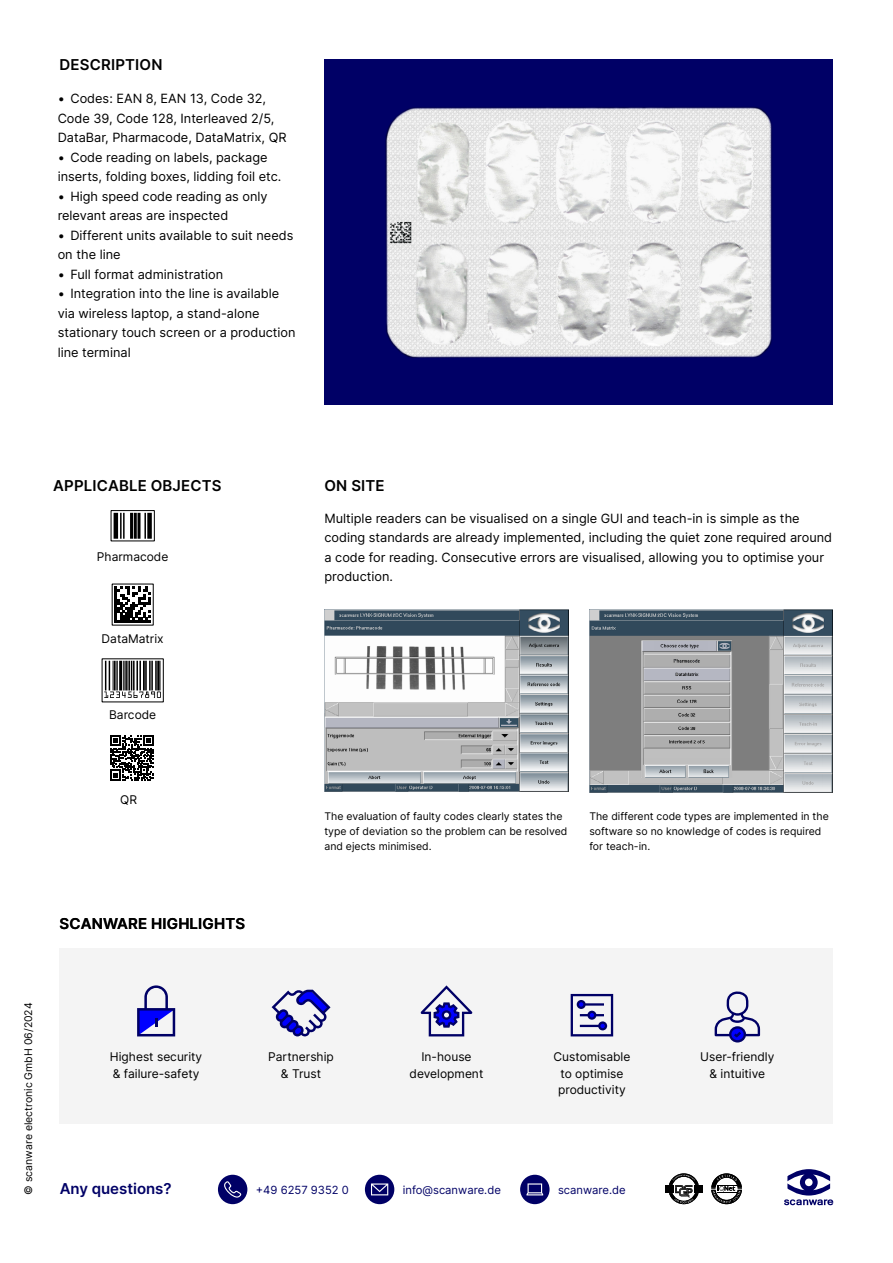
<style>
.page{position:relative;width:893px;height:1263px;background:#fff}
.page>*{position:absolute;margin:0;border:0;box-sizing:border-box;transform-origin:0 0}
.t1{font:600 15px "Inter";letter-spacing:.01em;color:#000}
.t2{font:600 15px "Inter";color:#006}
.t3{font:12.75px/19.5px "Inter";color:#000}
.t4{font:12px/16.5px "Inter";color:#000;text-align:center}
.t5{font:11.25px "Inter";color:#006}
.t6{font:10.5px/15px "Inter";color:#000}
</style>
<div class="page">
<svg style="left:784px;top:1169px;width:49px;height:36px"></svg>
<svg style="left:711px;top:1173px;width:31px;height:31px"></svg>
<svg style="left:665px;top:1173px;width:37px;height:31px"></svg>
<div style="left:218px;top:1175px;width:29px;height:29px;background:#006;border-radius:50%"></div>
<svg style="left:224px;top:1181px;width:17px;height:16px"></svg>
<div style="left:365px;top:1175px;width:29px;height:29px;background:#006;border-radius:50%"></div>
<svg style="left:371px;top:1183px;width:17px;height:12px"></svg>
<div style="left:520px;top:1175px;width:30px;height:29px;background:#006;border-radius:50%"></div>
<svg style="left:526px;top:1183px;width:17px;height:12px"></svg>
<div style="left:60px;top:948px;width:773px;height:176px;background:#f4f4f4"></div>
<svg style="left:137px;top:985px;width:38px;height:51px"></svg>
<svg style="left:715px;top:991px;width:45px;height:51px"></svg>
<svg style="left:571px;top:994px;width:42px;height:42px"></svg>
<svg style="left:421px;top:985px;width:51px;height:51px"></svg>
<svg style="left:272px;top:989px;width:58px;height:47px"></svg>
<div style="left:324px;top:60px;width:509px;height:345px;background:#006"></div>
<img style="left:385px;top:107px;width:387px;height:251px">
<svg style="left:110px;top:735px;width:44px;height:46px"></svg>
<img style="left:325px;top:609px;width:243px;height:183px">
<img style="left:589px;top:610px;width:244px;height:182px">
<svg style="left:104px;top:661px;width:57px;height:37px"></svg>
<svg style="left:115px;top:587px;width:36px;height:36px"></svg>
<div style="left:111px;top:510px;width:44px;height:31px;border:1px solid #000"></div>
<div style="left:147px;top:513px;width:5px;height:26px;background:#000"></div>
<hr style="left:144px;top:513px;width:2px;height:26px;background:#000">
<hr style="left:138px;top:513px;width:3px;height:26px;background:#000">
<hr style="left:134px;top:513px;width:3px;height:26px;background:#000">
<hr style="left:130px;top:513px;width:3px;height:26px;background:#000">
<hr style="left:123px;top:513px;width:2px;height:26px;background:#000">
<hr style="left:120px;top:513px;width:2px;height:26px;background:#000">
<hr style="left:114px;top:513px;width:4px;height:26px;background:#000">
<p class="t1" style="left:60px;top:54px;width:104px">DESCRIPTION</p>
<p class="t3" style="left:58px;top:89px;width:230px">• Codes: EAN 8, EAN 13, Code 32,<br>Code 39, Code 128, Interleaved 2/5,<br>DataBar, Pharmacode, DataMatrix, QR</p>
<p class="t3" style="left:58px;top:147px;width:225px">• Code reading on labels, package inserts, folding boxes, lidding foil etc.</p>
<p class="t3" style="left:58px;top:186px;width:212px">• High speed code reading as only relevant areas are inspected</p>
<p class="t3" style="left:58px;top:225px;width:237px">• Different units available to suit needs on the line</p>
<p class="t3" style="left:58px;top:264px;width:167px">• Full format administration</p>
<p class="t3" style="left:58px;top:284px;width:239px">• Integration into the line is available via wireless laptop, a stand-alone stationary touch screen or a production line terminal</p>
<p class="t1" style="left:53px;top:475px;width:170px">APPLICABLE OBJECTS</p>
<p class="t4" style="left:97px;top:548px;width:73px">Pharmacode</p>
<p class="t4" style="left:102px;top:630px;width:64px">DataMatrix</p>
<p class="t4" style="left:109px;top:706px;width:49px">Barcode</p>
<p class="t1" style="left:325px;top:475px;width:62px">ON SITE</p>
<p class="t3" style="left:324px;top:508px;width:509px">Multiple readers can be visualised on a single GUI and teach-in is simple as the coding standards are already implemented, including the quiet zone required around a code for reading. Consecutive errors are visualised, allowing you to optimise your production.</p>
<p class="t4" style="left:120px;top:791px;width:18px">QR</p>
<p class="t1" style="left:60px;top:912px;width:187px">SCANWARE HIGHLIGHTS</p>
<p class="t6" style="left:324px;top:808px;width:244px">The evaluation of faulty codes clearly states the type of deviation so the problem can be resolved and ejects minimised.</p>
<p class="t6" style="left:589px;top:808px;width:241px">The different code types are implemented in the software so no knowledge of codes is required for teach-in.</p>
<p class="t6" style="left:21px;top:1194px;width:193px;rotate:-90deg">© scanware electronic GmbH 06/2024</p>
<p class="t4" style="left:110px;top:1048px;width:94px;text-align:left">Highest security &amp; failure-safety</p>
<p class="t2" style="left:60px;top:1177px;width:113px">Any questions?</p>
<p class="t4" style="left:268px;top:1048px;width:67px">Partnership &amp; Trust</p>
<p class="t4" style="left:410px;top:1048px;width:75px">In-house development</p>
<p class="t4" style="left:553px;top:1048px;width:79px">Customisable to optimise productivity</p>
<p class="t4" style="left:700px;top:1048px;width:76px">User-friendly &amp; intuitive</p>
<p class="t5" style="left:256px;top:1181px;width:95px">+49 6257 9352 0</p>
<p class="t5" style="left:403px;top:1181px;width:100px">info@scanware.de</p>
<p class="t5" style="left:558px;top:1181px;width:69px">scanware.de</p>
</div>
